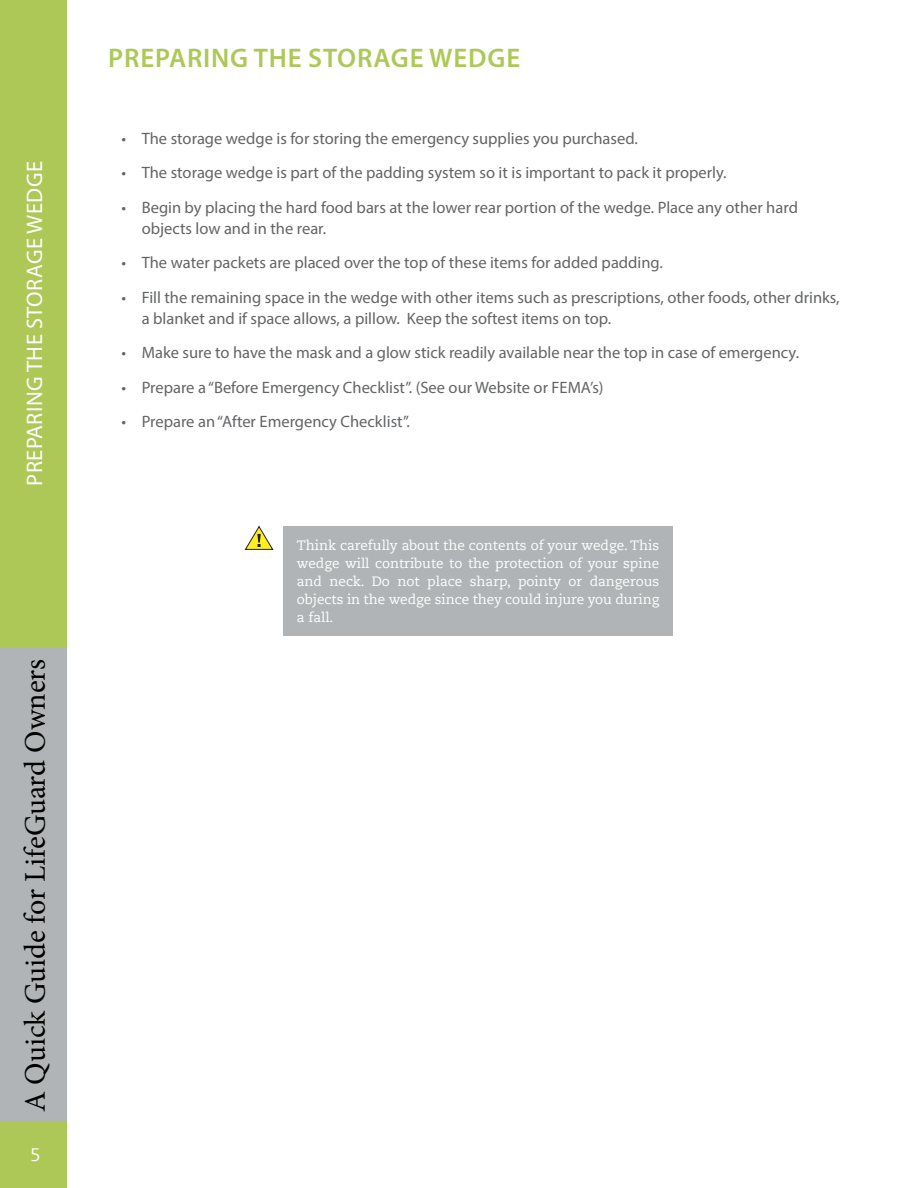
<style>
.page{position:relative;width:918px;height:1188px;background:#fff}
.page>*{position:absolute;margin:0;border:0;box-sizing:border-box;transform-origin:0 0}
.t1{font:30px "Minion Pro";color:#000}
.t2{font:600 27px "Myriad Pro";letter-spacing:.03em;color:#aec858}
.t3{font:22.5px "Myriad Pro";letter-spacing:.02em;color:#fff}
.t4{font:18px "Caecilia LT Std";color:#fff}
.t5{font:16.5px/21px "Myriad Pro";color:#636466}
.t6{font:13.5px/18px "Caecilia LT Std";color:#fff;text-align:justify}
</style>
<div class="page">
<div style="left:283px;top:526px;width:390px;height:110px;background:#b1b4b6"></div>
<svg style="left:245px;top:526px;width:28px;height:24px"></svg>
<div style="left:0;top:0;width:68px;height:1188px;background:#aec858"></div>
<div style="left:0;top:648px;width:68px;height:472px;background:#b1b4b6"></div>
<h3 class="t3" style="left:21px;top:486px;width:325px;rotate:-90deg">preparing the storage wedge</h3>
<h1 class="t1" style="left:15px;top:1112px;width:455px;rotate:-90deg">A Quick Guide for LifeGuard Owners</h1>
<p class="t4" style="left:30px;top:1144px;width:12px">5</p>
<h2 class="t2" style="left:108px;top:41px;width:413px">PREPARING THE STORAGE WEDGE</h2>
<p class="t5" style="left:122px;top:127px;width:518px">• The storage wedge is for storing the emergency supplies you purchased.</p>
<p class="t5" style="left:122px;top:162px;width:607px">• The storage wedge is part of the padding system so it is important to pack it properly.</p>
<p class="t5" style="left:142px;top:196px;width:658px;text-indent:-20px">• Begin by placing the hard food bars at the lower rear portion of the wedge. Place any other hard objects low and in the rear.</p>
<p class="t5" style="left:122px;top:252px;width:543px">• The water packets are placed over the top of these items for added padding.</p>
<p class="t5" style="left:142px;top:286px;width:699px;text-indent:-20px">• Fill the remaining space in the wedge with other items such as prescriptions, other foods, other drinks, a blanket and if space allows, a pillow. Keep the softest items on top.</p>
<p class="t5" style="left:122px;top:342px;width:679px">• Make sure to have the mask and a glow stick readily available near the top in case of emergency.</p>
<p class="t5" style="left:122px;top:376px;width:484px">• Prepare a “Before Emergency Checklist”. (See our Website or FEMA’s)</p>
<p class="t5" style="left:122px;top:411px;width:290px">• Prepare an “After Emergency Checklist”.</p>
<p class="t6" style="left:297px;top:537px;width:364px">Think carefully about the contents of your wedge. This wedge will contribute to the protection of your spine and neck. Do not place sharp, pointy or dangerous objects in the wedge since they could injure you during a fall.</p>
</div>
